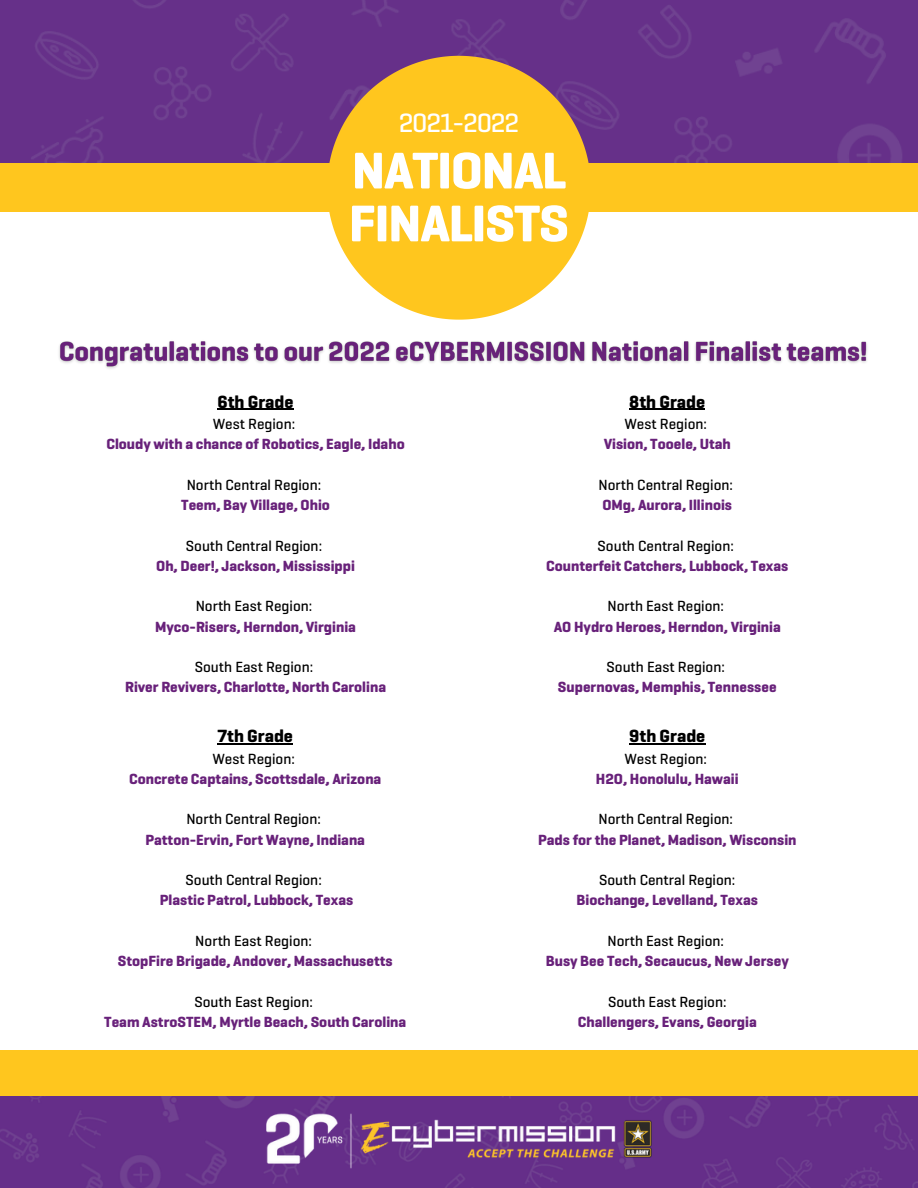
<style>
.page{position:relative;width:918px;height:1188px;background:#fff}
.page>*{position:absolute;margin:0;border:0;box-sizing:border-box;transform-origin:0 0}
.t1{font:700 52.5px "Geogrotesque";letter-spacing:-.025em;color:#fff}
.t2{font:500 27px "Geogrotesque";letter-spacing:-.045em;color:#fff}
.t3{font:700 18px "Geogrotesque";color:#000}
.t4{font:700 15px "Geogrotesque";color:#68217a}
.t5{font:500 15px "Geogrotesque";color:#000}
</style>
<div class="page">
<img style="left:0;top:0;width:918px;height:163px">
<div style="left:0;top:1051px;width:918px;height:57px;background:#ffc61e"></div>
<div style="left:0;top:163px;width:918px;height:49px;background:#ffc61e"></div>
<svg style="left:327px;top:56px;width:264px;height:264px;fill:#ffc61e"></svg>
<img style="left:0;top:1096px;width:918px;height:92px">
<img style="left:259px;top:1096px;width:400px;height:92px">
<hr style="left:218px;top:409px;width:76px;height:1px;background:#000">
<img style="left:59px;top:341px;width:808px;height:28px">
<hr style="left:217px;top:743px;width:76px;height:1px;background:#000">
<hr style="left:629px;top:409px;width:76px;height:1px;background:#000">
<hr style="left:629px;top:743px;width:76px;height:1px;background:#000">
<p class="t2" style="left:399px;top:105px;width:122px">2021-2022</p>
<p class="t1" style="left:352px;top:136px;width:216px">NATIONAL</p>
<p class="t1" style="left:349px;top:189px;width:222px">FINALISTS</p>
<p class="t3" style="left:218px;top:390px;width:78px">6th Grade</p>
<p class="t5" style="left:213px;top:414px;width:84px">West Region:</p>
<p class="t4" style="left:106px;top:434px;width:300px">Cloudy with a chance of Robotics, Eagle, Idaho</p>
<p class="t5" style="left:187px;top:475px;width:136px">North Central Region:</p>
<p class="t4" style="left:181px;top:495px;width:150px">Teem, Bay Village, Ohio</p>
<p class="t5" style="left:186px;top:536px;width:138px">South Central Region:</p>
<p class="t4" style="left:156px;top:556px;width:200px">Oh, Deer!, Jackson, Mississippi</p>
<p class="t5" style="left:196px;top:596px;width:118px">North East Region:</p>
<p class="t4" style="left:155px;top:617px;width:202px">Myco-Risers, Herndon, Virginia</p>
<p class="t5" style="left:195px;top:657px;width:120px">South East Region:</p>
<p class="t4" style="left:125px;top:677px;width:263px">River Revivers, Charlotte, North Carolina</p>
<p class="t3" style="left:217px;top:724px;width:77px">7th Grade</p>
<p class="t5" style="left:212px;top:749px;width:84px">West Region:</p>
<p class="t4" style="left:129px;top:769px;width:254px">Concrete Captains, Scottsdale, Arizona</p>
<p class="t5" style="left:186px;top:809px;width:136px">North Central Region:</p>
<p class="t4" style="left:145px;top:830px;width:221px">Patton-Ervin, Fort Wayne, Indiana</p>
<p class="t5" style="left:186px;top:870px;width:138px">South Central Region:</p>
<p class="t4" style="left:160px;top:890px;width:195px">Plastic Patrol, Lubbock, Texas</p>
<p class="t5" style="left:195px;top:931px;width:118px">North East Region:</p>
<p class="t4" style="left:118px;top:951px;width:276px">StopFire Brigade, Andover, Massachusetts</p>
<p class="t5" style="left:194px;top:992px;width:120px">South East Region:</p>
<p class="t4" style="left:104px;top:1012px;width:304px">Team AstroSTEM, Myrtle Beach, South Carolina</p>
<p class="t3" style="left:629px;top:390px;width:77px">8th Grade</p>
<p class="t5" style="left:624px;top:414px;width:84px">West Region:</p>
<p class="t4" style="left:604px;top:434px;width:129px">Vision, Tooele, Utah</p>
<p class="t5" style="left:598px;top:475px;width:136px">North Central Region:</p>
<p class="t4" style="left:602px;top:495px;width:131px">OMg, Aurora, Illinois</p>
<p class="t5" style="left:598px;top:536px;width:138px">South Central Region:</p>
<p class="t4" style="left:546px;top:556px;width:244px">Counterfeit Catchers, Lubbock, Texas</p>
<p class="t5" style="left:607px;top:596px;width:118px">North East Region:</p>
<p class="t4" style="left:554px;top:617px;width:229px">AO Hydro Heroes, Herndon, Virginia</p>
<p class="t5" style="left:607px;top:657px;width:120px">South East Region:</p>
<p class="t4" style="left:558px;top:677px;width:220px">Supernovas, Memphis, Tennessee</p>
<p class="t3" style="left:629px;top:724px;width:78px">9th Grade</p>
<p class="t5" style="left:624px;top:749px;width:84px">West Region:</p>
<p class="t4" style="left:596px;top:769px;width:144px">H2O, Honolulu, Hawaii</p>
<p class="t5" style="left:598px;top:809px;width:136px">North Central Region:</p>
<p class="t4" style="left:538px;top:830px;width:260px">Pads for the Planet, Madison, Wisconsin</p>
<p class="t5" style="left:599px;top:870px;width:138px">South Central Region:</p>
<p class="t4" style="left:577px;top:890px;width:183px">Biochange, Levelland, Texas</p>
<p class="t5" style="left:607px;top:931px;width:118px">North East Region:</p>
<p class="t4" style="left:546px;top:951px;width:244px">Busy Bee Tech, Secaucus, New Jersey</p>
<p class="t5" style="left:608px;top:992px;width:120px">South East Region:</p>
<p class="t4" style="left:578px;top:1012px;width:181px">Challengers, Evans, Georgia</p>
</div>
